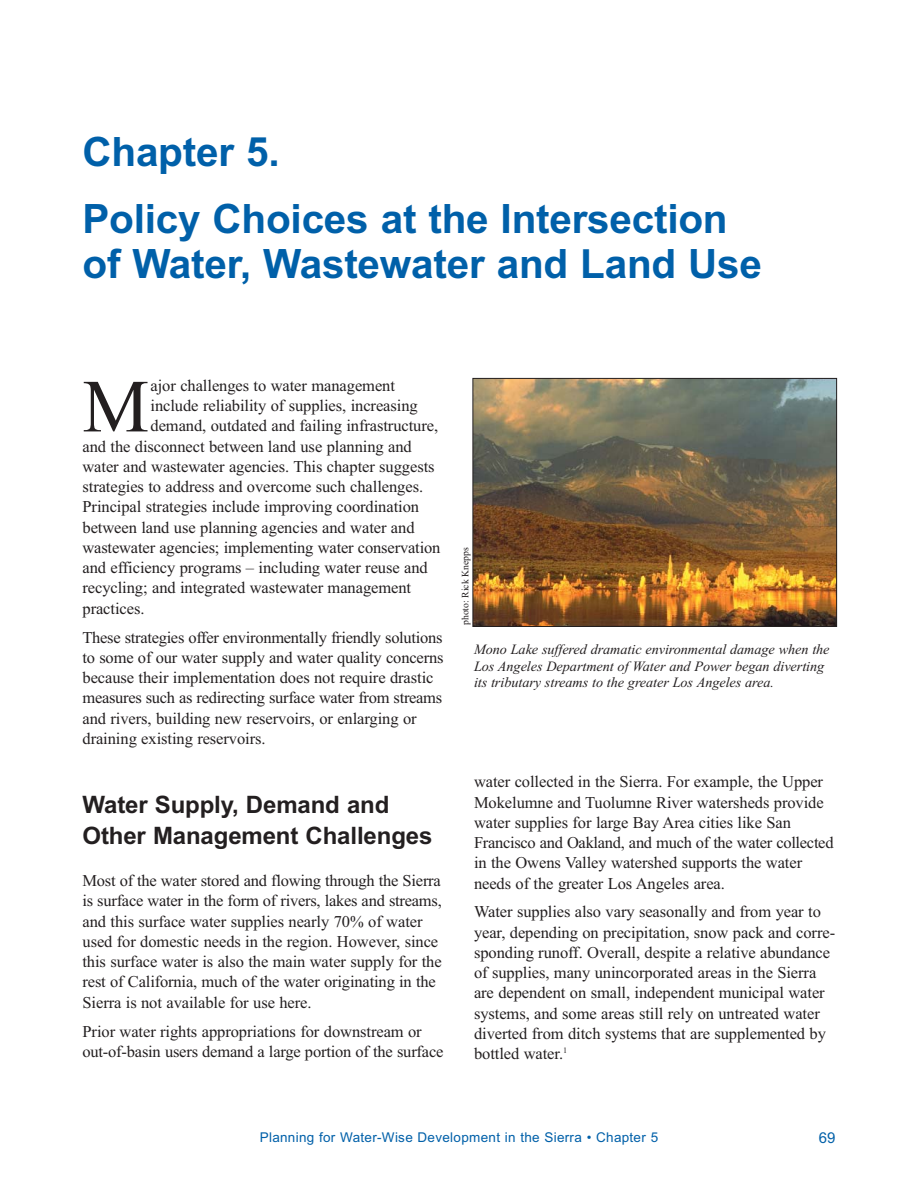
<style>
.page{position:relative;width:918px;height:1188px;background:#fff}
.page>*{position:absolute;margin:0;border:0;box-sizing:border-box;transform-origin:0 0}
.t1{font:74.85px "Times New Roman";color:#231f20}
.t2{font:700 40.5px/66.6px "Arial";letter-spacing:-.005em;color:#0060a9}
.t3{font:700 24px/31.5px "Arial";letter-spacing:-.005em;color:#231f20}
.t4{font:16.5px/20.2px "Times New Roman";letter-spacing:-.005em;color:#231f20}
.t5{font:15px "Arial";color:#0060a9}
.t6{font:italic 14.25px/16.5px "Times New Roman";letter-spacing:-.005em;color:#231f20}
.t7{font:13.5px "Arial";letter-spacing:.02em;color:#0060a9}
.t8{font:9.75px "Times New Roman";letter-spacing:-.005em;color:#231f20}
</style>
<div class="page">
<img style="left:474px;top:380px;width:361px;height:245px">
<div style="left:472px;top:378px;width:365px;height:249px;border:1px solid #231f20"></div>
<h2 class="t2" style="left:82px;top:122px;width:647px">Chapter 5.<br>Policy Choices at the Intersection</h2>
<h2 class="t2" style="left:82px;top:234px;width:681px">of Water, Wastewater and Land Use</h2>
<h1 class="t1" style="left:82px;top:379px;width:68px">M</h1>
<p class="t4" style="left:151px;top:377px;width:246px">ajor challenges to water management</p>
<p class="t4" style="left:151px;top:397px;width:269px">include reliability of supplies, increasing</p>
<p class="t4" style="left:151px;top:417px;width:289px">demand, outdated and failing infrastructure,</p>
<p class="t4" style="left:82px;top:438px;width:331px">and the disconnect between land use planning and</p>
<p class="t4" style="left:82px;top:458px;width:354px">water and wastewater agencies. This chapter suggests</p>
<p class="t4" style="left:82px;top:478px;width:342px">strategies to address and overcome such challenges.</p>
<p class="t4" style="left:82px;top:498px;width:338px">Principal strategies include improving coordination</p>
<p class="t4" style="left:82px;top:519px;width:334px">between land use planning agencies and water and</p>
<p class="t4" style="left:82px;top:539px;width:359px">wastewater agencies; implementing water conservation</p>
<p class="t4" style="left:82px;top:559px;width:347px">and efficiency programs – including water reuse and</p>
<p class="t4" style="left:82px;top:579px;width:330px">recycling; and integrated wastewater management</p>
<p class="t4" style="left:82px;top:600px;width:64px">practices.</p>
<p class="t4" style="left:82px;top:629px;width:363px">These strategies offer environmentally friendly solutions to some of our water supply and water quality concerns because their implementation does not require drastic measures such as redirecting surface water from streams and rivers, building new reservoirs, or enlarging or draining existing reservoirs.</p>
<h3 class="t3" style="left:82px;top:791px;width:351px">Water Supply, Demand and<br>Other Management Challenges</h3>
<p class="t4" style="left:82px;top:872px;width:361px">Most of the water stored and flowing through the Sierra is surface water in the form of rivers, lakes and streams, and this surface water supplies nearly 70% of water used for domestic needs in the region. However, since this surface water is also the main water supply for the rest of California, much of the water originating in the Sierra is not available for use here.</p>
<p class="t4" style="left:82px;top:1023px;width:362px">Prior water rights appropriations for downstream or out-of-basin users demand a large portion of the surface</p>
<p class="t8" style="left:462px;top:625px;width:79px;rotate:-90deg">photo: Rick Knepps</p>
<p class="t6" style="left:474px;top:642px;width:357px">Mono Lake suffered dramatic environmental damage when the<br>Los Angeles Department of Water and Power began diverting its tributary streams to the greater Los Angeles area.</p>
<p class="t4" style="left:474px;top:773px;width:361px">water collected in the Sierra. For example, the Upper Mokelumne and Tuolumne River watersheds provide water supplies for large Bay Area cities like San Francisco and Oakland, and much of the water collected in the Owens Valley watershed supports the water needs of the greater Los Angeles area.</p>
<p class="t4" style="left:474px;top:903px;width:363px">Water supplies also vary seasonally and from year to year, depending on precipitation, snow pack and corre&shy;sponding runoff. Overall, despite a relative abundance of supplies, many unincorporated areas in the Sierra are dependent on small, independent municipal water systems, and some areas still rely on untreated water diverted from ditch systems that are supplemented by bottled water.<sup>1</sup></p>
<p class="t7" style="left:260px;top:1132px;width:400px">Planning for Water-Wise Development in the Sierra • Chapter 5</p>
<p class="t5" style="left:819px;top:1133px;width:18px">69</p>
</div>
